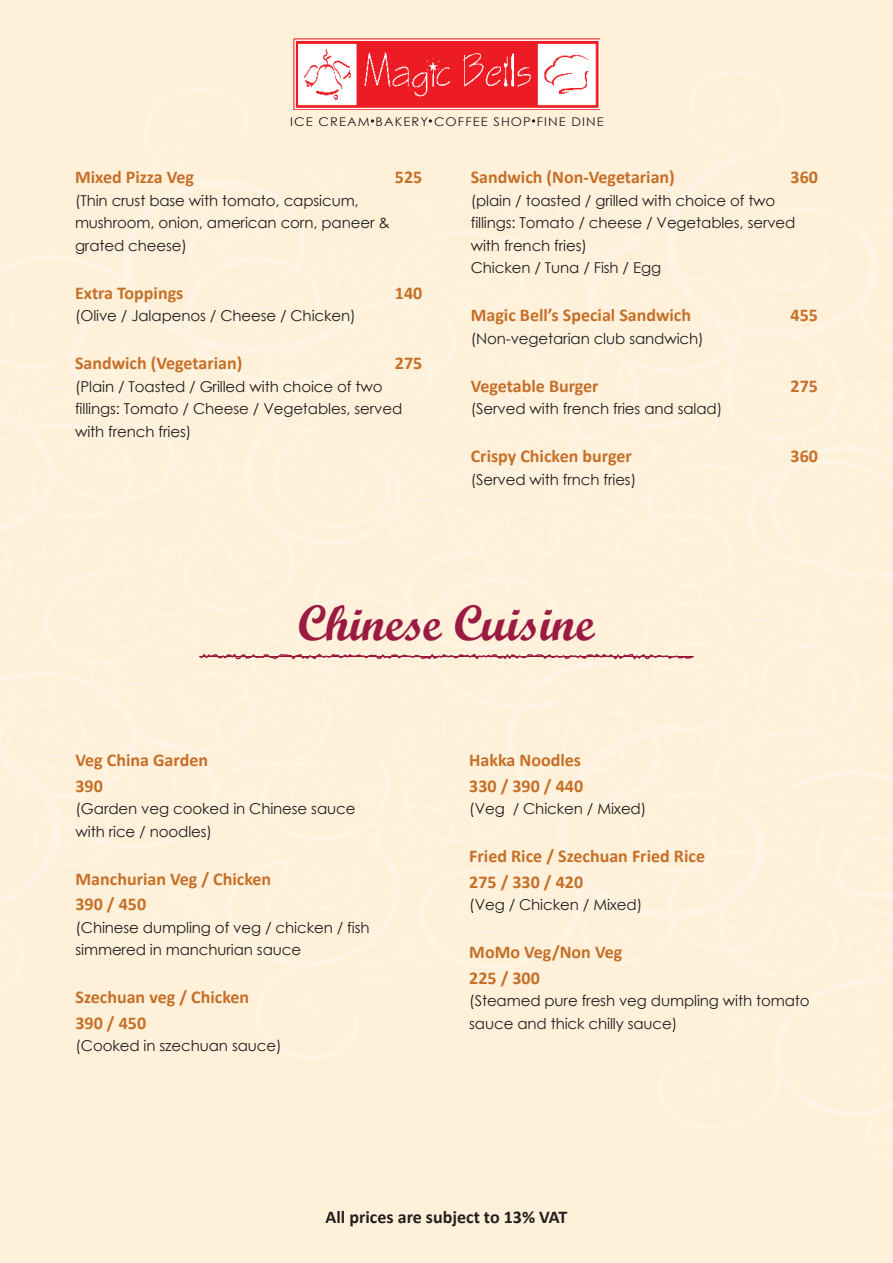
<style>
.page{position:relative;width:893px;height:1263px;background:#fff}
.page>*{position:absolute;margin:0;border:0;box-sizing:border-box;transform-origin:0 0}
.t1{font:49.95px "Script MT Bold";color:#9b1a41}
.t2{font:700 18px/25.5px "Calibri";color:#c56f28}
.t3{font:700 18px "Calibri";color:#221f1f}
.t4{font:15px/22.5px "Century Gothic";letter-spacing:-.01em;color:#221f1f}
.t5{font:12px "Century Gothic";letter-spacing:.085em;color:#221f1f;scale:1.08 1}
</style>
<div class="page">
<img style="left:0;top:0;width:893px;height:1263px">
<svg style="left:197px;top:652px;width:498px;height:9px;background:#e5bcb3"></svg>
<svg style="left:371px;top:119px;width:3px;height:4px"></svg>
<svg style="left:429px;top:119px;width:3px;height:4px"></svg>
<svg style="left:532px;top:119px;width:3px;height:4px"></svg>
<img style="left:293px;top:39px;width:307px;height:71px">
<p class="t5" style="left:290px;top:117px;width:292px">ICE CREAM BAKERY COFFEE SHOP FINE DINE</p>
<p class="t2" style="left:75px;top:164px;width:121px">Mixed Pizza Veg</p>
<p class="t2" style="left:395px;top:164px;width:29px">525</p>
<p class="t4" style="left:75px;top:190px;width:316px">(Thin crust base with tomato, capsicum, mushroom, onion, american corn, paneer &amp; grated cheese)</p>
<p class="t2" style="left:75px;top:279px;width:110px">Extra Toppings</p>
<p class="t2" style="left:395px;top:279px;width:29px">140</p>
<p class="t4" style="left:75px;top:306px;width:282px">(Olive / Jalapenos / Cheese / Chicken)</p>
<p class="t2" style="left:75px;top:350px;width:169px">Sandwich (Vegetarian)</p>
<p class="t2" style="left:395px;top:350px;width:29px">275</p>
<p class="t4" style="left:75px;top:376px;width:329px">(Plain / Toasted / Grilled with choice of two fillings: Tomato / Cheese / Vegetables, served with french fries)</p>
<p class="t2" style="left:471px;top:164px;width:206px">Sandwich (Non-Vegetarian)</p>
<p class="t2" style="left:791px;top:164px;width:29px">360</p>
<p class="t4" style="left:471px;top:190px;width:326px">(plain / toasted / grilled with choice of two fillings: Tomato / cheese / Vegetables, served with french fries)<br>Chicken / Tuna / Fish / Egg</p>
<p class="t2" style="left:471px;top:302px;width:222px">Magic Bell’s Special Sandwich</p>
<p class="t2" style="left:791px;top:302px;width:29px">455</p>
<p class="t4" style="left:471px;top:328px;width:234px">(Non-vegetarian club sandwich)</p>
<p class="t2" style="left:471px;top:372px;width:129px">Vegetable Burger</p>
<p class="t2" style="left:791px;top:372px;width:29px">275</p>
<p class="t4" style="left:471px;top:399px;width:253px">(Served with french fries and salad)</p>
<p class="t2" style="left:471px;top:443px;width:163px">Crispy Chicken burger</p>
<p class="t2" style="left:791px;top:443px;width:29px">360</p>
<p class="t4" style="left:471px;top:469px;width:167px">(Served with frnch fries)</p>
<h1 class="t1" style="left:298px;top:602px;width:298px">Chinese Cuisine</h1>
<p class="t2" style="left:76px;top:747px;width:134px">Veg China Garden<br>390</p>
<p class="t4" style="left:76px;top:799px;width:281px">(Garden veg cooked in Chinese sauce with rice / noodles)</p>
<p class="t2" style="left:76px;top:865px;width:197px">Manchurian Veg / Chicken<br>390 / 450</p>
<p class="t4" style="left:76px;top:917px;width:296px">(Chinese dumpling of veg / chicken / fish simmered in manchurian sauce</p>
<p class="t2" style="left:76px;top:984px;width:175px">Szechuan veg / Chicken<br>390 / 450</p>
<p class="t4" style="left:76px;top:1036px;width:208px">(Cooked in szechuan sauce)</p>
<p class="t2" style="left:469px;top:747px;width:115px">Hakka Noodles<br>330 / 390 / 440</p>
<p class="t4" style="left:469px;top:799px;width:179px">(Veg / Chicken / Mixed)</p>
<p class="t2" style="left:469px;top:843px;width:237px">Fried Rice / Szechuan Fried Rice<br>275 / 330 / 420</p>
<p class="t4" style="left:469px;top:895px;width:175px">(Veg / Chicken / Mixed)</p>
<p class="t2" style="left:469px;top:939px;width:155px">MoMo Veg/Non Veg<br>225 / 300</p>
<p class="t4" style="left:469px;top:991px;width:342px">(Steamed pure fresh veg dumpling with tomato sauce and thick chilly sauce)</p>
<p class="t3" style="left:326px;top:1210px;width:243px">All prices are subject to 13% VAT</p>
</div>
